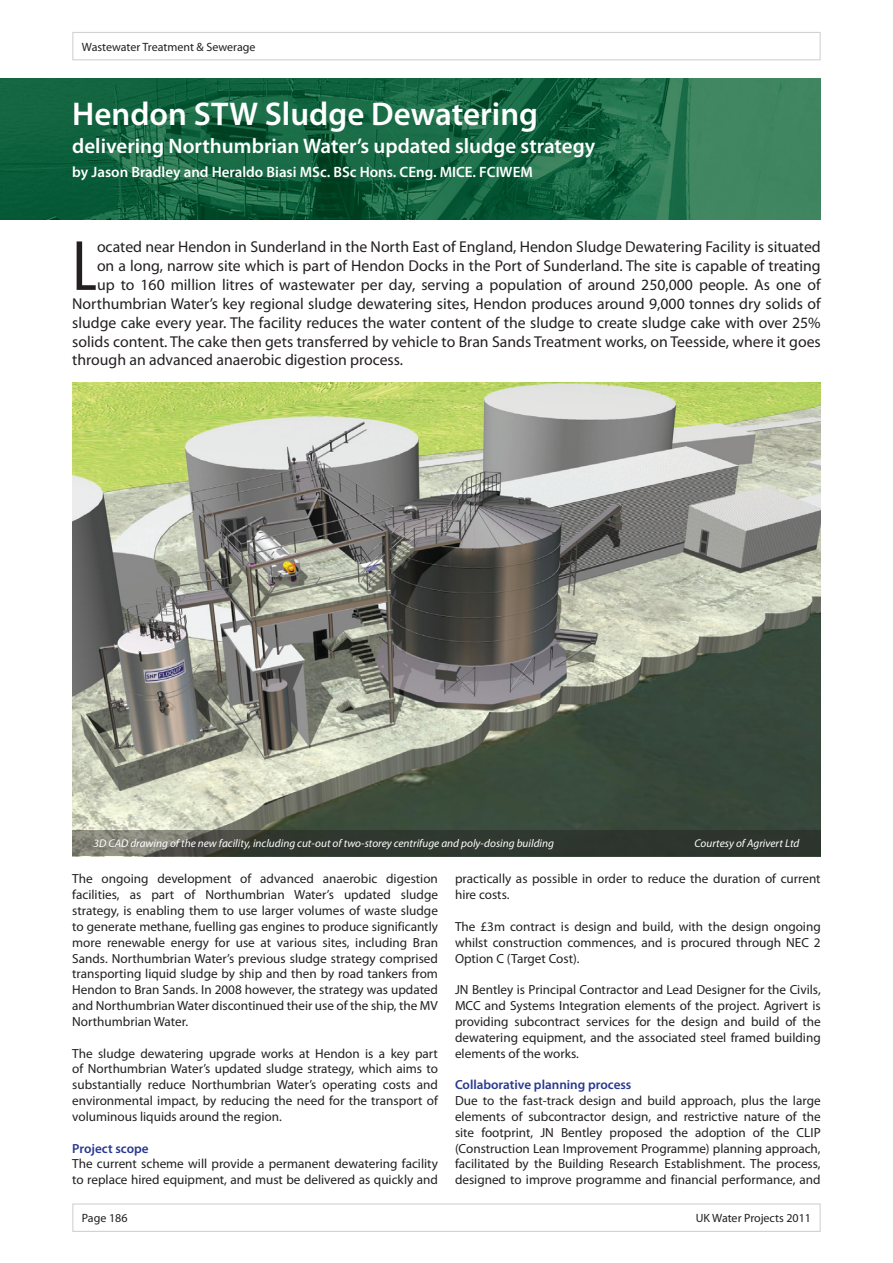
<style>
.page{position:relative;width:893px;height:1263px;background:#fff}
.page>*{position:absolute;margin:0;border:0;box-sizing:border-box;transform-origin:0 0}
.t1{font:condensed 71.85px "Myriad Pro";color:#231f20}
.t2{font:600 33px "Myriad Pro";color:#fff}
.t3{font:600 21px "Myriad Pro";color:#fff}
.t4{font:15.75px "Myriad Pro";color:#231f20}
.t5{font:600 15px "Myriad Pro";color:#fff}
.t6{font:13.2px/15.9px "Myriad Pro";color:#231f20;text-align:justify}
.t7{font:600 13.2px "Myriad Pro";color:#283890}
.t8{font:12px "Myriad Pro";color:#231f20}
.t9{font:italic 11.25px "Myriad Pro";color:#fff}
</style>
<div class="page">
<img style="left:0;top:79px;width:821px;height:140px">
<img style="left:72px;top:383px;width:749px;height:447px">
<div style="left:72px;top:32px;width:749px;height:28px;border:1px solid #d1d2d4"></div>
<div style="left:72px;top:1203px;width:749px;height:29px;border:1px solid #d1d2d4"></div>
<svg style="left:72px;top:830px;width:749px;height:26px;background:#3d433b"></svg>
<p class="t8" style="left:82px;top:39px;width:175px">Wastewater Treatment &amp; Sewerage</p>
<h2 class="t2" style="left:72px;top:93px;width:467px">Hendon STW Sludge Dewatering</h2>
<h3 class="t3" style="left:72px;top:133px;width:524px">delivering Northumbrian Water’s updated sludge strategy</h3>
<p class="t5" style="left:72px;top:163px;width:462px">by Jason Bradley and Heraldo Biasi MSc. BSc Hons. CEng. MICE. FCIWEM</p>
<h1 class="t1" style="left:72px;top:223px;width:26px">L</h1>
<p class="t4" style="left:97px;top:237px;width:725px">ocated near Hendon in Sunderland in the North East of England, Hendon Sludge Dewatering Facility is situated</p>
<p class="t4" style="left:97px;top:256px;width:725px">on a long, narrow site which is part of Hendon Docks in the Port of Sunderland. The site is capable of treating</p>
<p class="t4" style="left:97px;top:275px;width:725px">up to 160 million litres of wastewater per day, serving a population of around 250,000 people. As one of</p>
<p class="t4" style="left:72px;top:294px;width:750px">Northumbrian Water’s key regional sludge dewatering sites, Hendon produces around 9,000 tonnes dry solids of</p>
<p class="t4" style="left:72px;top:313px;width:750px">sludge cake every year. The facility reduces the water content of the sludge to create sludge cake with over 25%</p>
<p class="t4" style="left:72px;top:332px;width:750px">solids content. The cake then gets transferred by vehicle to Bran Sands Treatment works, on Teesside, where it goes</p>
<p class="t4" style="left:72px;top:350px;width:332px">through an advanced anaerobic digestion process.</p>
<p class="t9" style="left:94px;top:837px;width:462px">3D CAD drawing of the new facility, including cut-out of two-storey centrifuge and poly-dosing building</p>
<p class="t9" style="left:694px;top:837px;width:106px">Courtesy of Agrivert Ltd</p>
<p class="t6" style="left:72px;top:871px;width:367px">The ongoing development of advanced anaerobic digestion facilities, as part of Northumbrian Water’s updated sludge strategy, is enabling them to use larger volumes of waste sludge to generate methane, fuelling gas engines to produce significantly more renewable energy for use at various sites, including Bran Sands. Northumbrian Water’s previous sludge strategy comprised transporting liquid sludge by ship and then by road tankers from Hendon to Bran Sands. In 2008 however, the strategy was updated and Northumbrian Water discontinued their use of the ship, the MV Northumbrian Water.</p>
<p class="t6" style="left:72px;top:1045px;width:367px">The sludge dewatering upgrade works at Hendon is a key part of Northumbrian Water’s updated sludge strategy, which aims to substantially reduce Northumbrian Water’s operating costs and environmental impact, by reducing the need for the transport of voluminous liquids around the region.</p>
<p class="t7" style="left:72px;top:1140px;width:78px">Project scope</p>
<p class="t6" style="left:72px;top:1156px;width:367px">The current scheme will provide a permanent dewatering facility to replace hired equipment, and must be delivered as quickly and</p>
<p class="t6" style="left:455px;top:871px;width:367px">practically as possible in order to reduce the duration of current hire costs.</p>
<p class="t6" style="left:455px;top:918px;width:367px">The £3m contract is design and build, with the design ongoing whilst construction commences, and is procured through NEC 2<br>Option C (Target Cost).</p>
<p class="t6" style="left:455px;top:982px;width:367px">JN Bentley is Principal Contractor and Lead Designer for the Civils, MCC and Systems Integration elements of the project. Agrivert is providing subcontract services for the design and build of the dewatering equipment, and the associated steel framed building elements of the works.</p>
<p class="t7" style="left:455px;top:1076px;width:178px">Collaborative planning process</p>
<p class="t6" style="left:455px;top:1092px;width:367px">Due to the fast-track design and build approach, plus the large elements of subcontractor design, and restrictive nature of the site footprint, JN Bentley proposed the adoption of the CLIP (Construction Lean Improvement Programme) planning approach, facilitated by the Building Research Establishment. The process, designed to improve programme and financial performance, and</p>
<p class="t8" style="left:82px;top:1211px;width:47px">Page 186</p>
<p class="t8" style="left:696px;top:1211px;width:117px">UK Water Projects 2011</p>
</div>
